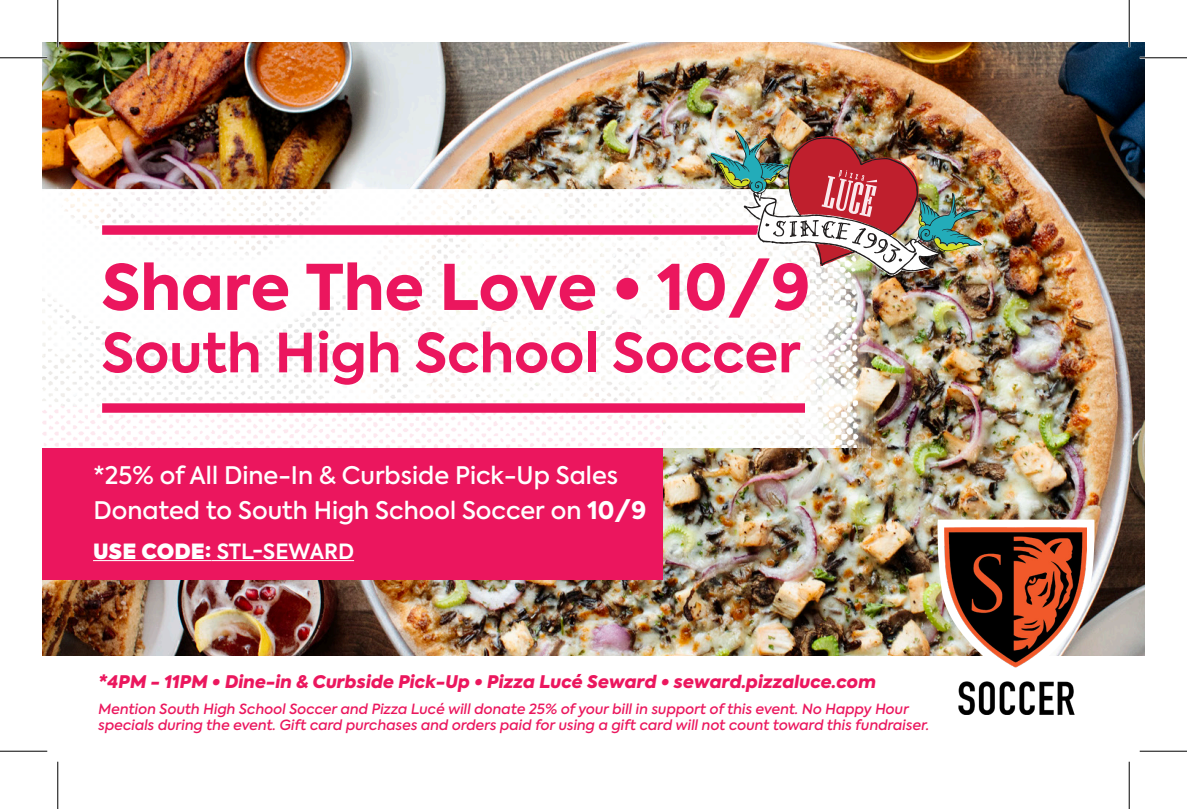
<style>
.page{position:relative;width:1187px;height:809px;background:#fff}
.page>*{position:absolute;margin:0;border:0;box-sizing:border-box;transform-origin:0 0}
.t1{font:800 62.48px "Axiforma";color:#eb165e}
.t2{font:700 53.73px "Axiforma";color:#eb165e}
.t3{font:500 24.15px/35.4px "Axiforma";color:#fff}
.t4{font:600 20.82px "Axiforma";color:#fff}
.t5{font:italic 900 17.32px "Axiforma";color:#eb175e}
.t6{font:italic 500 14px/16.8px "Axiforma";color:#eb175e}
.s1{font-weight:800}
</style>
<div class="page">
<img style="left:42px;top:42px;width:1102px;height:614px">
<div style="left:42px;top:406px;width:621px;height:173px;background:#eb165e"></div>
<svg style="left:42px;top:190px;width:830px;height:257px"></svg>
<div style="left:102px;top:225px;width:703px;height:10px;background:#eb165e"></div>
<div style="left:102px;top:403px;width:703px;height:10px;background:#eb165e"></div>
<img style="left:710px;top:129px;width:271px;height:147px">
<hr style="left:93px;top:560px;width:118px;height:1px;background:#fff">
<hr style="left:211px;top:560px;width:143px;height:1px;background:#fff">
<img style="left:936px;top:519px;width:160px;height:196px">
<img style="left:944px;top:528px;width:143px;height:186px">
<hr style="left:0;top:57px;width:47px;height:2px;background:#fff">
<hr style="left:1139px;top:57px;width:47px;height:2px;background:#fff">
<hr style="left:57px;top:0;width:2px;height:47px;background:#fff">
<hr style="left:1128px;top:0;width:2px;height:47px;background:#fff">
<hr style="left:0;top:57px;width:47px;height:1px;background:#000">
<hr style="left:1139px;top:57px;width:47px;height:1px;background:#000">
<hr style="left:0;top:750px;width:47px;height:1px;background:#000">
<hr style="left:1139px;top:750px;width:47px;height:1px;background:#000">
<hr style="left:57px;top:0;width:1px;height:47px;background:#000">
<hr style="left:57px;top:761px;width:1px;height:47px;background:#000">
<hr style="left:1128px;top:0;width:1px;height:47px;background:#000">
<hr style="left:1128px;top:761px;width:1px;height:47px;background:#000">
<h1 class="t1" style="left:102px;top:244px;width:710px">Share The Love • 10/9</h1>
<h2 class="t2" style="left:102px;top:316px;width:700px">South High School Soccer</h2>
<h3 class="t3" style="left:93px;top:458px;width:554px">*25% of All Dine-In &amp; Curbside Pick-Up Sales<br>Donated to South High School Soccer on <span class="s1">10/9</span></h3>
<h3 class="t4" style="left:93px;top:537px;width:262px"><span class="s1">USE CODE:</span> STL-SEWARD</h3>
<p class="t5" style="left:98px;top:669px;width:779px">*4PM - 11PM • Dine-in &amp; Curbside Pick-Up • Pizza Lucé Seward • seward.pizzaluce.com</p>
<p class="t6" style="left:98px;top:700px;width:832px">Mention South High School Soccer and Pizza Lucé will donate 25% of your bill in support of this event. No Happy Hour specials during the event. Gift card purchases and orders paid for using a gift card will not count toward this fundraiser.</p>
</div>
